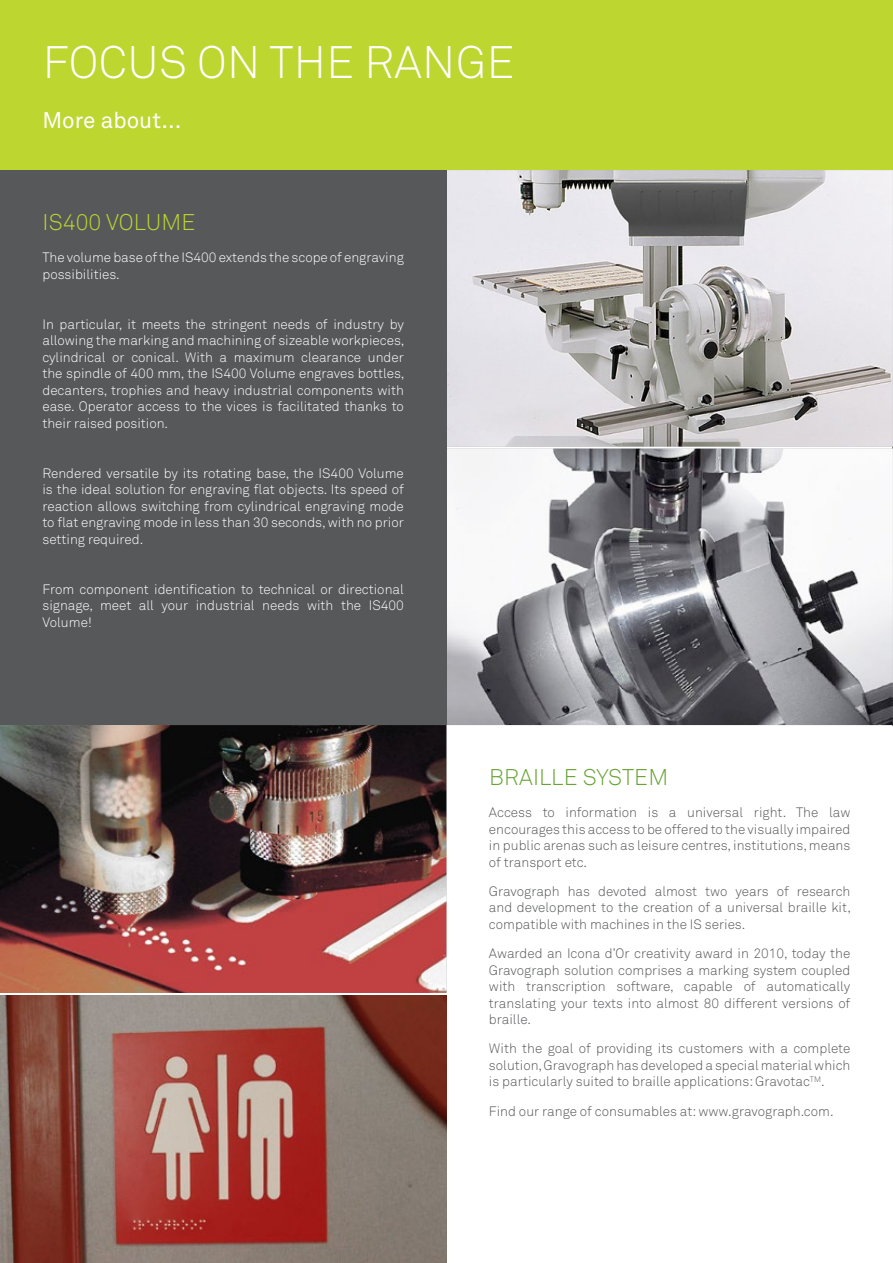
<style>
.page{position:relative;width:893px;height:1263px;background:#fff}
.page>*{position:absolute;margin:0;border:0;box-sizing:border-box;transform-origin:0 0}
.t1{font:300 45px "Akkurat Std";letter-spacing:.01em;color:#fff}
.t2{font:300 22.5px "Akkurat Std";letter-spacing:.01em;color:#68a335}
.t3{font:22.5px "Akkurat Std";color:#fff}
.t4{font:300 22.5px "Akkurat Std";letter-spacing:.005em;color:#bed630}
.t5{font:300 13.5px/16.5px "Akkurat Std";color:#fff;text-align:justify}
.t6{font:300 13.5px/16.5px "Akkurat Std";color:#57585a;text-align:justify}
</style>
<div class="page">
<div style="left:0;top:0;width:893px;height:170px;background:#bed630"></div>
<img style="left:0;top:995px;width:446px;height:268px">
<img style="left:0;top:725px;width:446px;height:268px">
<img style="left:446px;top:170px;width:447px;height:276px">
<img style="left:446px;top:449px;width:447px;height:276px">
<div style="left:0;top:170px;width:446px;height:555px;background:#57585a"></div>
<h1 class="t1" style="left:43px;top:35px;width:473px">FOCUS ON THE RANGE</h1>
<h2 class="t3" style="left:42px;top:107px;width:140px">More about...</h2>
<h2 class="t4" style="left:43px;top:209px;width:154px">IS400 VOLUME</h2>
<p class="t5" style="left:42px;top:249px;width:363px">The volume base of the IS400 extends the scope of engraving possibilities.</p>
<p class="t5" style="left:42px;top:316px;width:364px">In particular, it meets the stringent needs of industry by allowing the marking and machining of sizeable workpieces, cylindrical or conical. With a maximum clearance under the spindle of 400 mm, the IS400 Volume engraves bottles, decanters, trophies and heavy industrial components with ease. Operator access to the vices is facilitated thanks to their raised position.</p>
<p class="t5" style="left:42px;top:465px;width:363px">Rendered versatile by its rotating base, the IS400 Volume is the ideal solution for engraving flat objects. Its speed of reaction allows switching from cylindrical engraving mode to flat engraving mode in less than 30 seconds, with no prior setting required.</p>
<p class="t5" style="left:42px;top:581px;width:363px">From component identification to technical or directional signage, meet all your industrial needs with the IS400<br>Volume!</p>
<h2 class="t2" style="left:489px;top:764px;width:181px">BRAILLE SYSTEM</h2>
<p class="t6" style="left:489px;top:804px;width:363px">Access to information is a universal right. The law encourages this access to be offered to the visually impaired in public arenas such as leisure centres, institutions, means of transport etc.</p>
<p class="t6" style="left:489px;top:883px;width:364px">Gravograph has devoted almost two years of research and development to the creation of a universal braille kit, compatible with machines in the IS series.</p>
<p class="t6" style="left:489px;top:945px;width:363px">Awarded an Icona d’Or creativity award in 2010, today the Gravograph solution comprises a marking system coupled with transcription software, capable of automatically translating your texts into almost 80 different versions of braille.</p>
<p class="t6" style="left:489px;top:1040px;width:363px">With the goal of providing its customers with a complete solution, Gravograph has developed a special material which is particularly suited to braille applications: Gravotac<sup>TM</sup>.</p>
<p class="t6" style="left:489px;top:1102px;width:346px">Find our range of consumables at: www.gravograph.com.</p>
</div>
